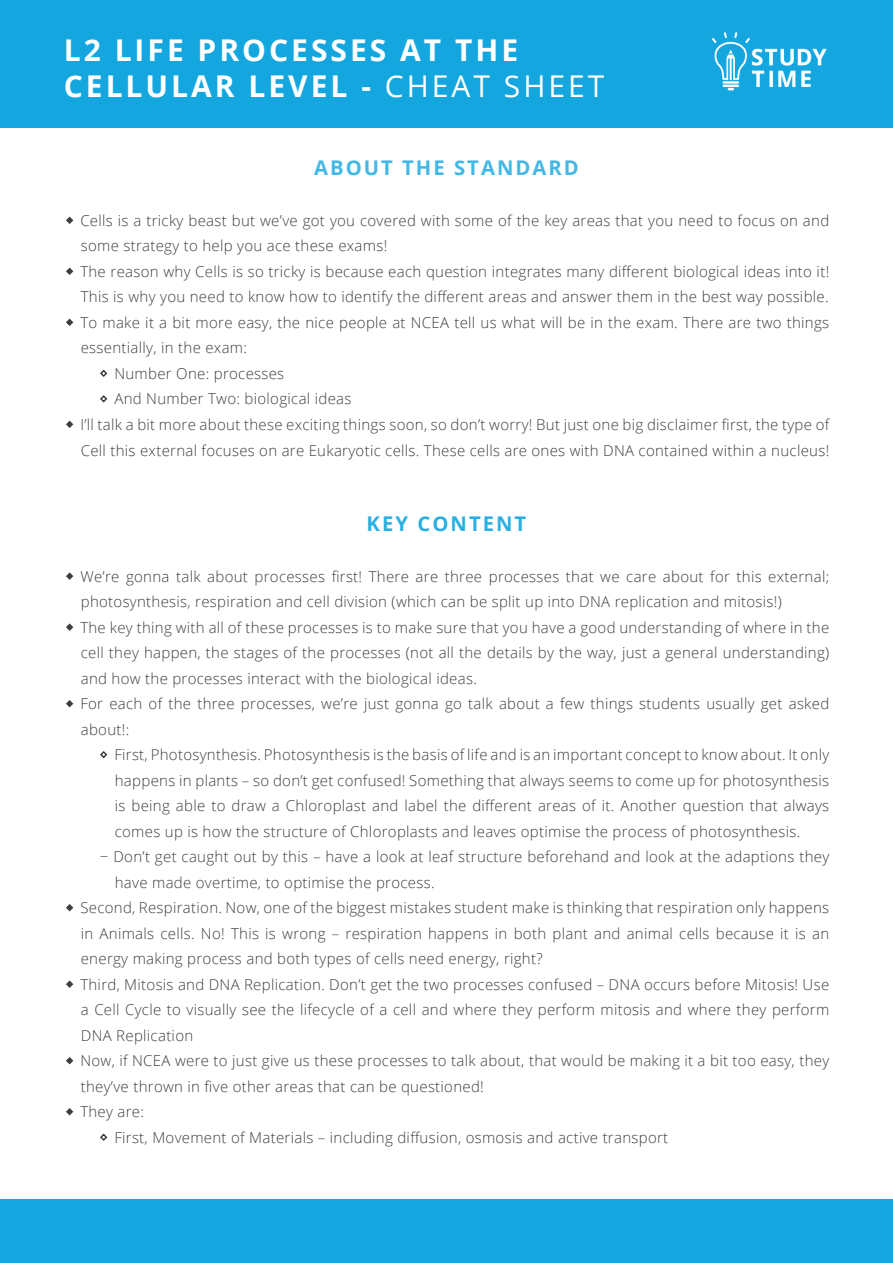
<style>
.page{position:relative;width:893px;height:1263px;background:#fff}
.page>*{position:absolute;margin:0;border:0;box-sizing:border-box;transform-origin:0 0}
.t1{font:700 30px "Open Sans";letter-spacing:.1em;color:#fff}
.HEADING{font:700 20.25px "Open Sans";letter-spacing:.1em;color:#42b8e6}
.HEADING-2{font:700 20.25px "Open Sans";letter-spacing:.1em;color:#2bafe2}
.body{font:300 15px/25.5px "Open Sans";letter-spacing:.02em;color:#3e3e3f}
.sub_bullets{font:300 15px/25.5px "Open Sans";letter-spacing:.02em;color:#3e3e3f;text-align:justify}
.s1{font-weight:400}
</style>
<div class="page">
<div style="left:0;top:0;width:893px;height:128px;background:#13a6df"></div>
<div style="left:0;top:1199px;width:893px;height:64px;background:#13a6df"></div>
<img style="left:711px;top:32px;width:116px;height:59px">
<svg style="left:66px;top:217px;width:7px;height:7px"></svg>
<svg style="left:66px;top:268px;width:7px;height:7px"></svg>
<svg style="left:66px;top:319px;width:7px;height:7px"></svg>
<div style="left:100px;top:370px;width:7px;height:7px;border:2px solid #3e3e3f;border-radius:50%"></div>
<div style="left:100px;top:395px;width:7px;height:7px;border:2px solid #3e3e3f;border-radius:50%"></div>
<svg style="left:66px;top:421px;width:7px;height:7px"></svg>
<svg style="left:66px;top:572px;width:7px;height:8px"></svg>
<svg style="left:66px;top:623px;width:7px;height:8px"></svg>
<svg style="left:66px;top:700px;width:7px;height:7px"></svg>
<div style="left:100px;top:751px;width:7px;height:7px;border:2px solid #3e3e3f;border-radius:50%"></div>
<svg style="left:66px;top:904px;width:7px;height:7px"></svg>
<svg style="left:66px;top:980px;width:7px;height:8px"></svg>
<svg style="left:66px;top:1057px;width:7px;height:7px"></svg>
<svg style="left:66px;top:1108px;width:7px;height:7px"></svg>
<svg style="left:100px;top:1133px;width:8px;height:8px"></svg>
<p class="t1" style="left:64px;top:29px;width:456px">L2 LIFE PROCESSES AT THE</p>
<p class="t1" style="left:64px;top:65px;width:542px">CELLULAR LEVEL - <span class="s1">CHEAT SHEET</span></p>
<p class="HEADING" style="left:314px;top:153px;width:266px">ABOUT THE STANDARD</p>
<p class="body" style="left:80px;top:207px;width:750px">Cells is a tricky beast but we’ve got you covered with some of the key areas that you need to focus on and some strategy to help you ace these exams!</p>
<p class="body" style="left:80px;top:258px;width:750px">The reason why Cells is so tricky is because each question integrates many different biological ideas into it!<br>This is why you need to know how to identify the different areas and answer them in the best way possible.</p>
<p class="body" style="left:80px;top:309px;width:750px">To make it a bit more easy, the nice people at NCEA tell us what will be in the exam. There are two things essentially, in the exam:</p>
<p class="sub_bullets" style="left:114px;top:360px;width:171px">Number One: processes</p>
<p class="sub_bullets" style="left:114px;top:386px;width:239px">And Number Two: biological ideas</p>
<p class="body" style="left:80px;top:411px;width:750px">I’ll talk a bit more about these exciting things soon, so don’t worry! But just one big disclaimer first, the type of<br>Cell this external focuses on are Eukaryotic cells. These cells are ones with DNA contained within a nucleus!</p>
<p class="HEADING-2" style="left:367px;top:509px;width:161px">KEY CONTENT</p>
<p class="body" style="left:80px;top:563px;width:750px">We’re gonna talk about processes first! There are three processes that we care about for this external; photosynthesis, respiration and cell division (which can be split up into DNA replication and mitosis!)</p>
<p class="body" style="left:80px;top:614px;width:750px;text-align:justify">The key thing with all of these processes is to make sure that you have a good understanding of where in the cell they happen, the stages of the processes (not all the details by the way, just a general understanding) and how the processes interact with the biological ideas.</p>
<p class="body" style="left:80px;top:691px;width:750px">For each of the three processes, we’re just gonna go talk about a few things students usually get asked about!:</p>
<p class="sub_bullets" style="left:114px;top:742px;width:716px">First, Photosynthesis. Photosynthesis is the basis of life and is an important concept to know about. It only happens in plants – so don’t get confused! Something that always seems to come up for photosynthesis is being able to draw a Chloroplast and label the different areas of it. Another question that always comes up is how the structure of Chloroplasts and leaves optimise the process of photosynthesis.</p>
<p class="sub_bullets" style="left:115px;top:844px;width:716px;text-indent:-15px">− Don’t get caught out by this – have a look at leaf structure beforehand and look at the adaptions they have made overtime, to optimise the process.</p>
<p class="body" style="left:80px;top:895px;width:750px;text-align:justify">Second, Respiration. Now, one of the biggest mistakes student make is thinking that respiration only happens in Animals cells. No! This is wrong – respiration happens in both plant and animal cells because it is an energy making process and both types of cells need energy, right?</p>
<p class="body" style="left:80px;top:971px;width:750px;text-align:justify">Third, Mitosis and DNA Replication. Don’t get the two processes confused – DNA occurs before Mitosis! Use a Cell Cycle to visually see the lifecycle of a cell and where they perform mitosis and where they perform DNA Replication</p>
<p class="body" style="left:80px;top:1048px;width:750px">Now, if NCEA were to just give us these processes to talk about, that would be making it a bit too easy, they they’ve thrown in five other areas that can be questioned!</p>
<p class="body" style="left:80px;top:1099px;width:65px">They are:</p>
<p class="sub_bullets" style="left:114px;top:1124px;width:555px">First, Movement of Materials – including diffusion, osmosis and active transport</p>
</div>
